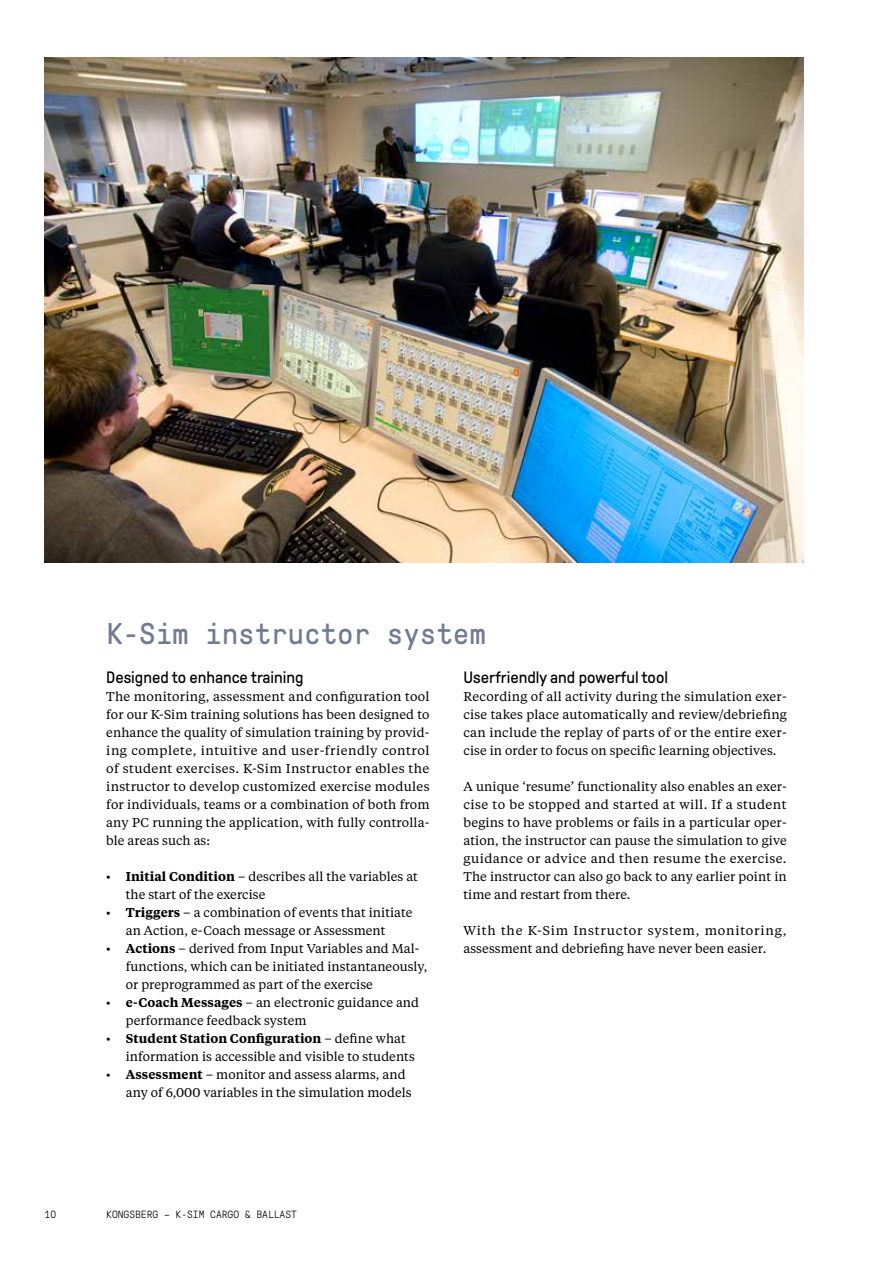
<style>
.page{position:relative;width:893px;height:1263px;background:#fff}
.page>*{position:absolute;margin:0;border:0;box-sizing:border-box;transform-origin:0 0}
.t1{font:30px "GT Pressura Mono";color:#727b92}
.t2{font:16.5px "GT Pressura";color:#000}
.t3{font:12.75px/18px "Tiempos Text";letter-spacing:.005em;color:#000}
.t4{font:300 10.5px "GT Pressura Mono";color:#000}
.s1{font-weight:600}
</style>
<div class="page">
<img style="left:45px;top:57px;width:759px;height:505px">
<h1 class="t1" style="left:106px;top:617px;width:381px">K-Sim instructor system</h1>
<p class="t2" style="left:106px;top:668px;width:199px">Designed to enhance training</p>
<p class="t3" style="left:106px;top:687px;width:325px;text-align:justify">The monitoring, assessment and configuration tool for our K-Sim training solutions has been designed to enhance the quality of simulation training by provid&shy;ing complete, intuitive and user-friendly control of student exercises. K-Sim Instructor enables the instructor to develop customized exercise modules for individuals, teams or a combination of both from any PC running the application, with fully controlla&shy;ble areas such as:</p>
<p class="t3" style="left:126px;top:867px;width:294px;text-indent:-19px">• <span class="s1">Initial Condition</span> – describes all the variables at the start of the exercise</p>
<p class="t3" style="left:106px;top:903px;width:308px;text-align:center">• <span class="s1">Triggers</span> – a combination of events that initiate an Action, e-Coach message or Assessment</p>
<p class="t3" style="left:126px;top:939px;width:303px;text-indent:-19px">• <span class="s1">Actions</span> – derived from Input Variables and Mal&shy;functions, which can be initiated instantaneously, or preprogrammed as part of the exercise</p>
<p class="t3" style="left:126px;top:993px;width:295px;text-indent:-19px">• <span class="s1">e-Coach Messages</span> – an electronic guidance and performance feedback system</p>
<p class="t3" style="left:126px;top:1029px;width:291px;text-indent:-19px">• <span class="s1">Student Station Configuration</span> – define what information is accessible and visible to students</p>
<p class="t3" style="left:126px;top:1065px;width:287px;text-indent:-19px">• <span class="s1">Assessment</span> – monitor and assess alarms, and any of 6,000 variables in the simulation models</p>
<p class="t2" style="left:463px;top:668px;width:206px">Userfriendly and powerful tool</p>
<p class="t3" style="left:463px;top:687px;width:325px;text-align:justify">Recording of all activity during the simulation exer&shy;cise takes place automatically and review/debriefing can include the replay of parts of or the entire exer&shy;cise in order to focus on specific learning objectives.</p>
<p class="t3" style="left:463px;top:777px;width:325px;text-align:justify">A unique ‘resume’ functionality also enables an exer&shy;cise to be stopped and started at will. If a student begins to have problems or fails in a particular oper&shy;ation, the instructor can pause the simulation to give guidance or advice and then resume the exercise.<br>The instructor can also go back to any earlier point in time and restart from there.</p>
<p class="t3" style="left:463px;top:921px;width:325px">With the K-Sim Instructor system, monitoring, assessment and debriefing have never been easier.</p>
<p class="t4" style="left:45px;top:1209px;width:13px">10</p>
<p class="t4" style="left:106px;top:1209px;width:192px">KONGSBERG – K-SIM CARGO &amp; BALLAST</p>
</div>
